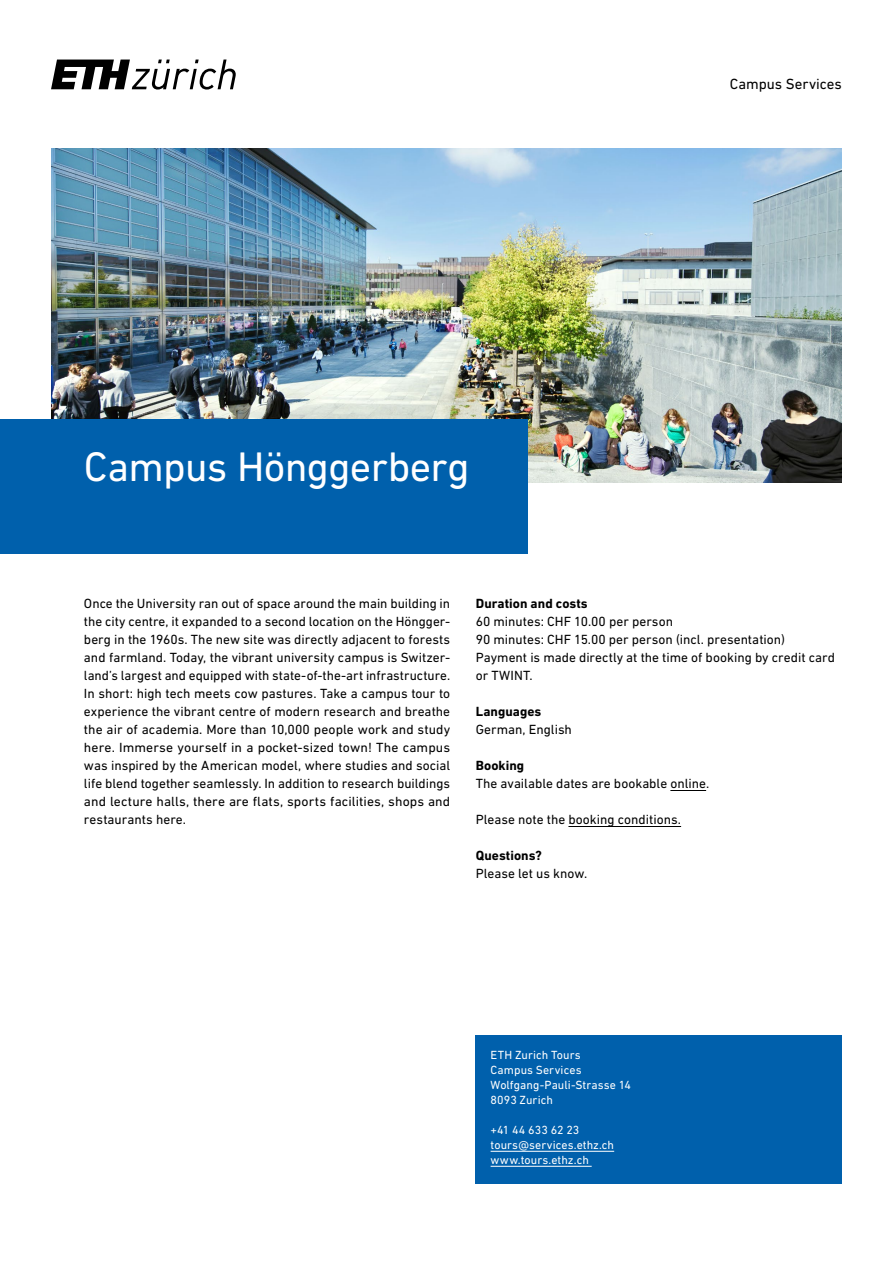
<style>
.page{position:relative;width:893px;height:1263px;background:#fff}
.page>*{position:absolute;margin:0;border:0;box-sizing:border-box;transform-origin:0 0}
.t1{font:42px "DIN Next W1 G";letter-spacing:-.015em;color:#fff}
.t2{font:15px "DIN Next W1 G";color:#000}
.t3{font:13.5px/18px "DIN Next W1 G";color:#000;text-align:justify}
.t4{font:700 13.5px "DIN Next W1 G";letter-spacing:.005em;color:#000}
.t5{font:12px/15px "DIN Next W1 G";letter-spacing:.005em;color:#fff}
</style>
<div class="page">
<svg style="left:51px;top:60px;width:185px;height:30px"></svg>
<img style="left:51px;top:149px;width:791px;height:333px">
<div style="left:0;top:419px;width:527px;height:135px;background:#0060ac"></div>
<hr style="left:670px;top:790px;width:36px;height:1px;background:#000">
<hr style="left:568px;top:826px;width:113px;height:1px;background:#000">
<div style="left:476px;top:1035px;width:366px;height:148px;background:#0060ac"></div>
<hr style="left:491px;top:1151px;width:123px;height:1px;background:#fff">
<hr style="left:491px;top:1166px;width:101px;height:1px;background:#fff">
<h1 class="t1" style="left:84px;top:442px;width:387px">Campus Hönggerberg</h1>
<p class="t2" style="left:730px;top:76px;width:113px">Campus Services</p>
<p class="t3" style="left:84px;top:594px;width:368px">Once the University ran out of space around the main building in the city centre, it expanded to a second location on the Höngger&shy;berg in the 1960s. The new site was directly adjacent to forests and farmland. Today, the vibrant university campus is Switzer&shy;land’s largest and equipped with state-of-the-art infrastructure.<br>In short: high tech meets cow pastures. Take a campus tour to experience the vibrant centre of modern research and breathe the air of academia. More than 10,000 people work and study here. Immerse yourself in a pocket-sized town! The campus was inspired by the American model, where studies and social life blend together seamlessly. In addition to research buildings and lecture halls, there are flats, sports facilities, shops and restaurants here.</p>
<p class="t4" style="left:476px;top:596px;width:114px">Duration and costs</p>
<p class="t3" style="left:476px;top:612px;width:361px;text-align:left">60 minutes: CHF 10.00 per person<br>90 minutes: CHF 15.00 per person (incl. presentation)<br>Payment is made directly at the time of booking by credit card or TWINT.</p>
<p class="t4" style="left:476px;top:703px;width:67px">Languages</p>
<p class="t3" style="left:476px;top:720px;width:98px">German, English</p>
<p class="t4" style="left:476px;top:757px;width:50px">Booking</p>
<p class="t3" style="left:476px;top:774px;width:235px">The available dates are bookable online.</p>
<p class="t3" style="left:476px;top:810px;width:207px">Please note the booking conditions.</p>
<p class="t4" style="left:476px;top:848px;width:68px">Questions?</p>
<p class="t3" style="left:476px;top:864px;width:113px">Please let us know.</p>
<p class="t5" style="left:491px;top:1047px;width:142px">ETH Zurich Tours<br>Campus Services<br>Wolfgang-Pauli-Strasse 14<br>8093 Zurich</p>
<p class="t5" style="left:491px;top:1122px;width:125px">+41 44 633 62 23 tours@services.ethz.ch www.tours.ethz.ch</p>
</div>
